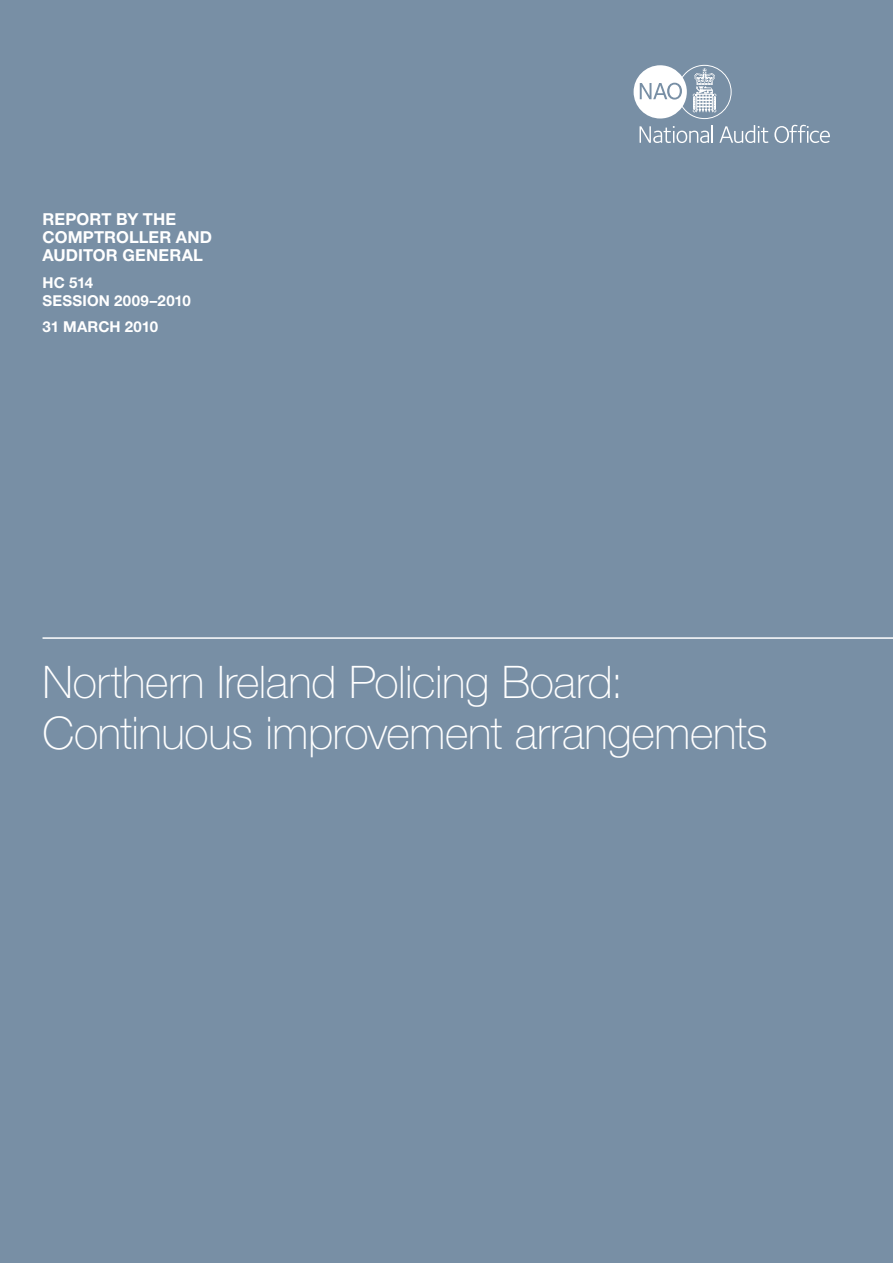
<style>
.page{position:relative;width:893px;height:1263px;background:#788fa5}
.page>*{position:absolute;margin:0;border:0;box-sizing:border-box;transform-origin:0 0}
.HEAD_30_34pt_COVER_T{font:100 45px/51px "Helvetica Neue LT Std";letter-spacing:-.01em;color:#fff}
.HEAD_11_12pt_DESCRIP{font:700 16.5px/18px "Helvetica Neue LT Std";letter-spacing:.01em;color:#fff}
.HEAD_10_12pt_DESCRIP{font:700 15px/18px "Helvetica Neue LT Std";letter-spacing:.015em;color:#fff}
</style>
<div class="page">
<svg style="left:634px;top:65px;width:98px;height:54px"></svg>
<svg style="left:639px;top:125px;width:74px;height:18px"></svg>
<svg style="left:719px;top:125px;width:49px;height:18px"></svg>
<svg style="left:774px;top:125px;width:56px;height:18px"></svg>
<hr style="left:43px;top:637px;width:850px;height:2px;background:#fff">
<p class="HEAD_11_12pt_DESCRIP" style="left:43px;top:210px;width:171px">REPORT BY THE<br>COMPTROLLER AND<br>AUDITOR GENERAL</p>
<p class="HEAD_10_12pt_DESCRIP" style="left:43px;top:273px;width:150px">HC 514<br>SESSION 2009–2010</p>
<p class="HEAD_10_12pt_DESCRIP" style="left:43px;top:318px;width:117px">31 MARC H 2010</p>
<p class="HEAD_30_34pt_COVER_T" style="left:43px;top:656px;width:727px">Northern Ireland Policing Board:<br>Continuous improvement arrangements</p>
</div>
